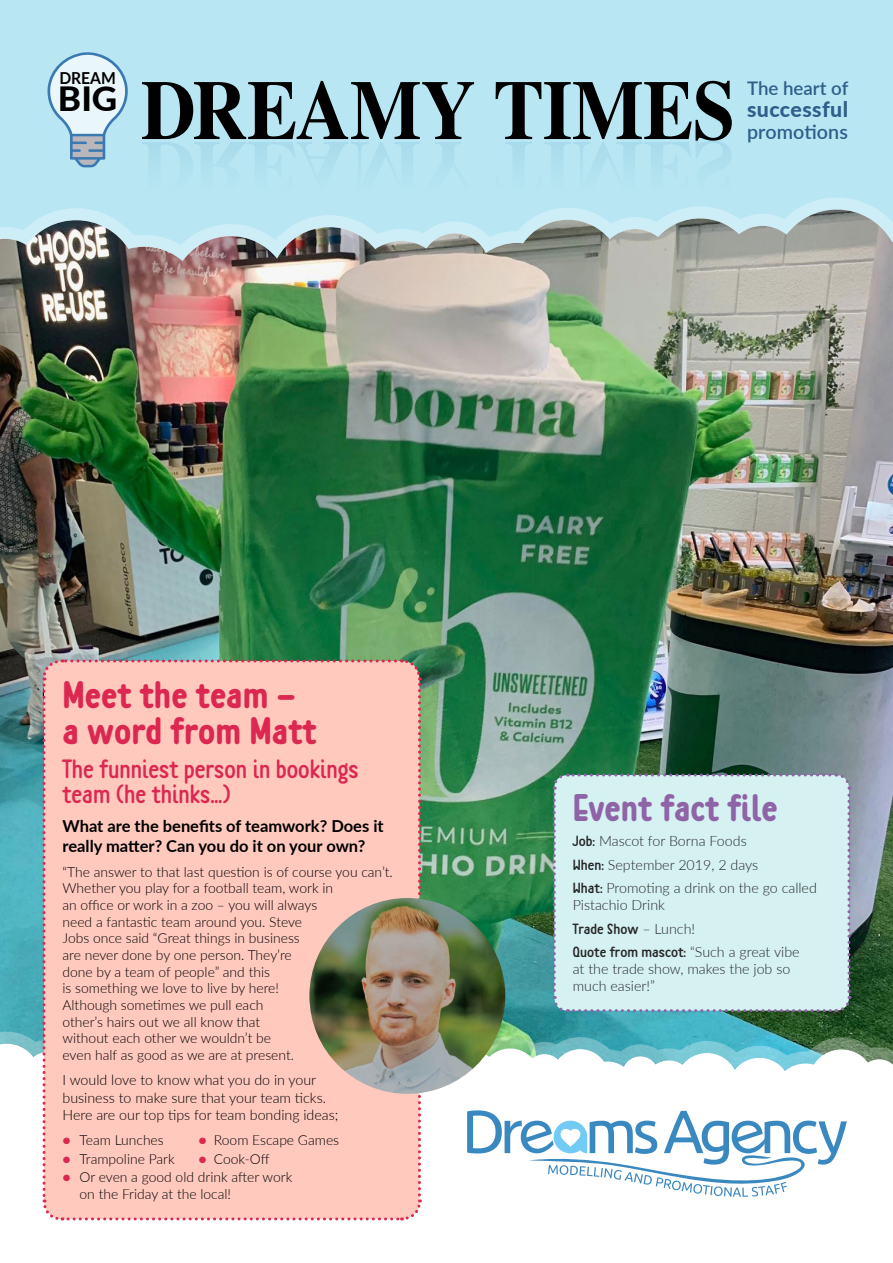
<style>
.page{position:relative;width:893px;height:1263px;background:#fff}
.page>*{position:absolute;margin:0;border:0;box-sizing:border-box;transform-origin:0 0}
.t1{font:700 36px/36px "Prahaha";color:#dc2851}
.t2{font:700 36px "Prahaha";color:#8e64a7}
.t3{font:800 33.45px "Lato";color:#000;scale:1.05 1}
.t4{font:25.5px/25.5px "Prahaha";color:#dc2851}
.t5{font:800 21.3px "Lato";letter-spacing:.02em;color:#2e5e8a}
.t6{font:600 19.65px "Lato";letter-spacing:.005em;color:#2e5e8a}
.t7{font:600 18.75px "Lato";color:#2e5e8a}
.t8{font:700 16.5px/19.8px "Lato";color:#000}
.t9{font:700 16.5px "Lato";color:#000;scale:.95 1}
.t10{font:300 14.25px/23.5px "Lato";color:#282827}
.t11{font:300 14.25px/17.1px "Lato";color:#000}
.t12{font:14.25px/23.5px "Prahaha";color:#282827;scale:1.1 1}
.t13{font:300 13.8px/16.6px "Lato";color:#000}
.s1{color:#dc2851}
.s2{font-family:"Prahaha";font-weight:400}
.s3{font-family:"Lato";font-weight:300}
</style>
<div class="page">
<div style="left:0;top:0;width:893px;height:430px;background:#b8e7f3"></div>
<img style="left:0;top:198px;width:893px;height:828px">
<div style="left:551px;top:772px;width:301px;height:242px;background:#d6f1f2"></div>
<svg style="left:0;top:1026px;width:893px;height:67px"></svg>
<svg style="left:467px;top:1110px;width:380px;height:87px"></svg>
<div style="left:41px;top:658px;width:382px;height:563px;background:#ffc9be"></div>
<img style="left:309px;top:898px;width:196px;height:196px;border-radius:98px">
<svg style="left:47px;top:52px;width:81px;height:115px"></svg>
<svg style="left:142px;top:81px;width:590px;height:81px"></svg>
<p class="t9" style="left:59px;top:66px;width:61px">DREAM</p>
<h2 class="t3" style="left:58px;top:74px;width:58px">BIG</h2>
<h3 class="t7" style="left:747px;top:74px;width:103px">The heart of</h3>
<h3 class="t5" style="left:747px;top:93px;width:103px">successful</h3>
<h3 class="t6" style="left:747px;top:118px;width:103px">promotions</h3>
<h1 class="t1" style="left:63px;top:680px;width:256px">Meet the team - a word from Matt</h1>
<h3 class="t4" style="left:63px;top:758px;width:298px">The funniest person in bookings team (he thinks…)</h3>
<p class="t8" style="left:63px;top:815px;width:323px">What are the benefits of teamwork? Does it really matter? Can you do it on your own?</p>
<p class="t13" style="left:63px;top:863px;width:332px">“The answer to that last question is of course you can’t.<br>Whether you play for a football team, work in<br>an office or work in a zoo – you will always<br>need a fantastic team around you. Steve<br>Jobs once said “Great things in business<br>are never done by one person. They’re<br>done by a team of people” and this<br>is something we love to live by here!<br>Although sometimes we pull each<br>other’s hairs out we all know that<br>without each other we wouldn’t be<br>even half as good as we are at present.</p>
<p class="t11" style="left:63px;top:1071px;width:277px">I would love to know what you do in your business to make sure that your team ticks.<br>Here are our top tips for team bonding ideas;</p>
<p class="t13" style="left:63px;top:1131px;width:103px"><span class="s1">●</span> Team Lunches</p>
<p class="t13" style="left:199px;top:1131px;width:142px"><span class="s1">●</span> Room Escape Games</p>
<p class="t13" style="left:63px;top:1150px;width:114px"><span class="s1">●</span> Trampoline Park</p>
<p class="t13" style="left:199px;top:1150px;width:73px"><span class="s1">●</span> Cook-Off</p>
<p class="t13" style="left:80px;top:1168px;width:214px;text-indent:-17px"><span class="s1">●</span> Or even a good old drink after work on the Friday at the local!</p>
<h1 class="t2" style="left:573px;top:792px;width:206px">Event fact file</h1>
<p class="t10" style="left:573px;top:829px;width:246px"><span class="s2">Job:</span> Mascot for Borna Foods<br><span class="s2">When:</span> September 2019, 2 days<br><span class="s2">What:</span> Promoting a drink on the go called</p>
<p class="t10" style="left:573px;top:893px;width:94px">Pistachio Drink</p>
<p class="t12" style="left:573px;top:918px;width:208px">Trade Show <span class="s3">– Lunch!<br></span>Quote from mascot: <span class="s3">“Such a great vibe</span></p>
<p class="t10" style="left:573px;top:960px;width:219px;line-height:17.1px">at the trade show, makes the job so much easier!”</p>
</div>
